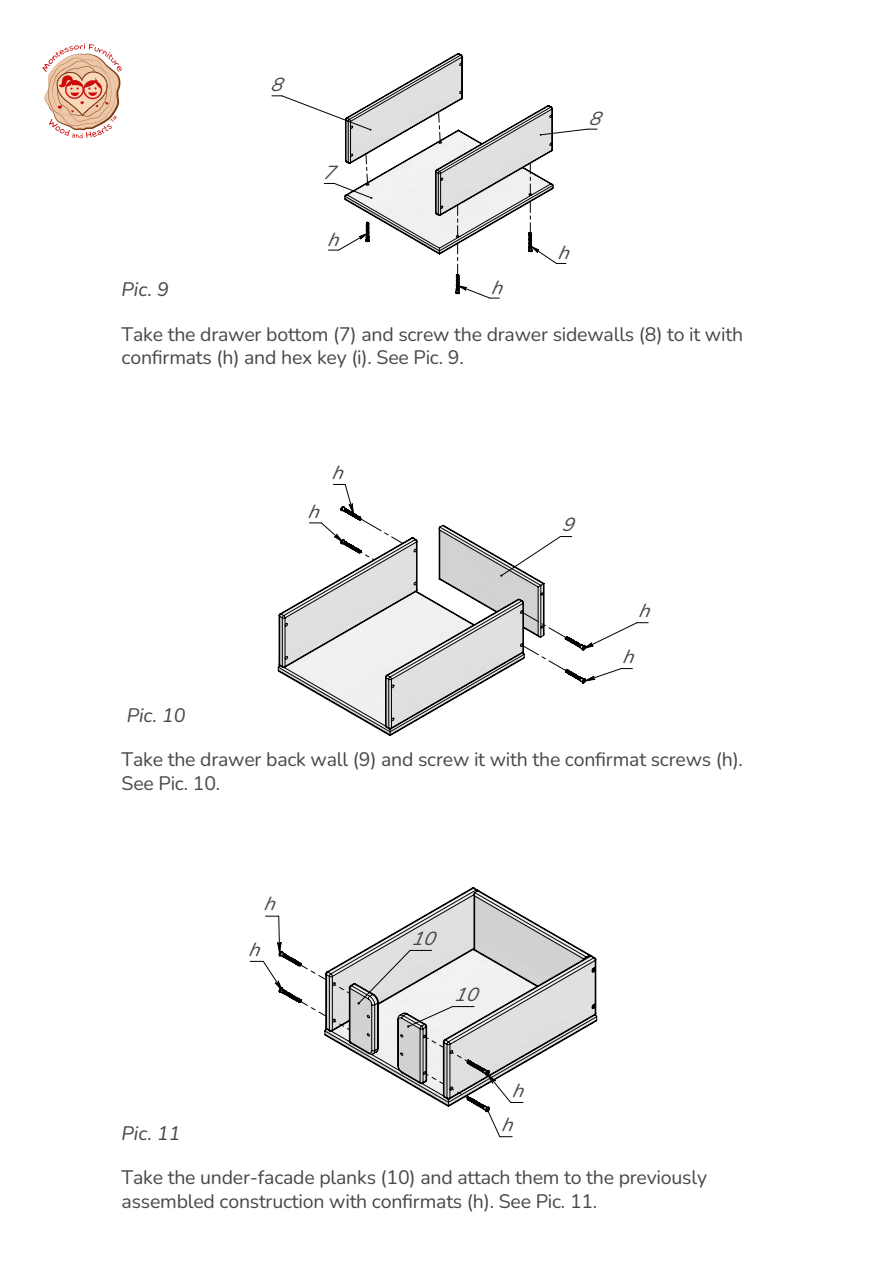
<style>
.page{position:relative;width:893px;height:1263px;background:#fff}
.page>*{position:absolute;margin:0;border:0;box-sizing:border-box;transform-origin:0 0}
.t1{font:19.5px/23.4px "Nunito Extra Light 400";letter-spacing:-.01em;color:#484848}
.t2{font:19.5px "Nunito Extra Light Italic 400";color:#484848}
.t3{font:italic 18.9px "Nunito Extra Light Italic 400";color:#484848;scale:1.04 1}
</style>
<div class="page">
<svg style="left:42px;top:43px;width:80px;height:95px"></svg>
<svg style="left:283px;top:887px;width:314px;height:225px"></svg>
<svg style="left:300px;top:964px;width:26px;height:16px"></svg>
<svg style="left:333px;top:983px;width:17px;height:11px"></svg>
<svg style="left:333px;top:1020px;width:17px;height:10px"></svg>
<svg style="left:300px;top:1001px;width:26px;height:16px"></svg>
<svg style="left:424px;top:1036px;width:20px;height:12px"></svg>
<svg style="left:424px;top:1072px;width:20px;height:12px"></svg>
<svg style="left:451px;top:1051px;width:17px;height:11px"></svg>
<svg style="left:451px;top:1088px;width:17px;height:10px"></svg>
<svg style="left:357px;top:950px;width:117px;height:78px"></svg>
<svg style="left:250px;top:916px;width:35px;height:78px"></svg>
<svg style="left:485px;top:1070px;width:38px;height:33px"></svg>
<svg style="left:487px;top:1109px;width:25px;height:28px"></svg>
<svg style="left:278px;top:513px;width:308px;height:223px"></svg>
<svg style="left:521px;top:611px;width:45px;height:27px"></svg>
<svg style="left:521px;top:644px;width:45px;height:27px"></svg>
<svg style="left:360px;top:518px;width:43px;height:26px"></svg>
<svg style="left:360px;top:551px;width:15px;height:9px"></svg>
<svg style="left:309px;top:484px;width:45px;height:60px"></svg>
<svg style="left:582px;top:668px;width:50px;height:14px"></svg>
<svg style="left:580px;top:622px;width:68px;height:28px"></svg>
<svg style="left:500px;top:536px;width:72px;height:41px"></svg>
<svg style="left:344px;top:53px;width:210px;height:241px"></svg>
<svg style="left:457px;top:205px;width:1px;height:31px"></svg>
<svg style="left:530px;top:163px;width:1px;height:31px"></svg>
<svg style="left:457px;top:243px;width:1px;height:32px"></svg>
<svg style="left:530px;top:202px;width:1px;height:31px"></svg>
<svg style="left:438px;top:112px;width:3px;height:31px"></svg>
<svg style="left:529px;top:245px;width:37px;height:19px"></svg>
<svg style="left:456px;top:285px;width:43px;height:14px"></svg>
<svg style="left:328px;top:232px;width:42px;height:19px"></svg>
<svg style="left:324px;top:153px;width:48px;height:46px"></svg>
<svg style="left:540px;top:129px;width:57px;height:7px"></svg>
<svg style="left:272px;top:95px;width:99px;height:36px"></svg>
<p class="t2" style="left:122px;top:276px;width:49px">Pic. 9</p>
<p class="t3" style="left:271px;top:72px;width:19px">8</p>
<p class="t3" style="left:323px;top:159px;width:19px">7</p>
<p class="t3" style="left:327px;top:226px;width:19px">h</p>
<p class="t3" style="left:491px;top:274px;width:19px">h</p>
<p class="t3" style="left:589px;top:105px;width:19px">8</p>
<p class="t3" style="left:558px;top:239px;width:19px">h</p>
<p class="t1" style="left:122px;top:321px;width:623px">Take the drawer bottom (7) and screw the drawer sidewalls (8) to it with confirmats (h) and hex key (i). See Pic. 9.</p>
<p class="t2" style="left:127px;top:702px;width:60px">Pic. 10</p>
<p class="t3" style="left:308px;top:498px;width:19px">h</p>
<p class="t3" style="left:332px;top:459px;width:19px">h</p>
<p class="t3" style="left:562px;top:512px;width:19px">9</p>
<p class="t3" style="left:638px;top:598px;width:19px">h</p>
<p class="t3" style="left:622px;top:644px;width:19px">h</p>
<p class="t1" style="left:122px;top:747px;width:623px">Take the drawer back wall (9) and screw it with the confirmat screws (h).<br>See Pic. 10.</p>
<p class="t2" style="left:122px;top:1120px;width:60px">Pic. 11</p>
<p class="t3" style="left:264px;top:891px;width:19px">h</p>
<p class="t3" style="left:248px;top:936px;width:19px">h</p>
<p class="t3" style="left:411px;top:925px;width:30px">10</p>
<p class="t3" style="left:454px;top:981px;width:30px">10</p>
<p class="t3" style="left:512px;top:1077px;width:19px">h</p>
<p class="t3" style="left:501px;top:1112px;width:19px">h</p>
<p class="t1" style="left:122px;top:1165px;width:587px">Take the under-facade planks (10) and attach them to the previously assembled construction with confirmats (h). See Pic. 11.</p>
</div>
